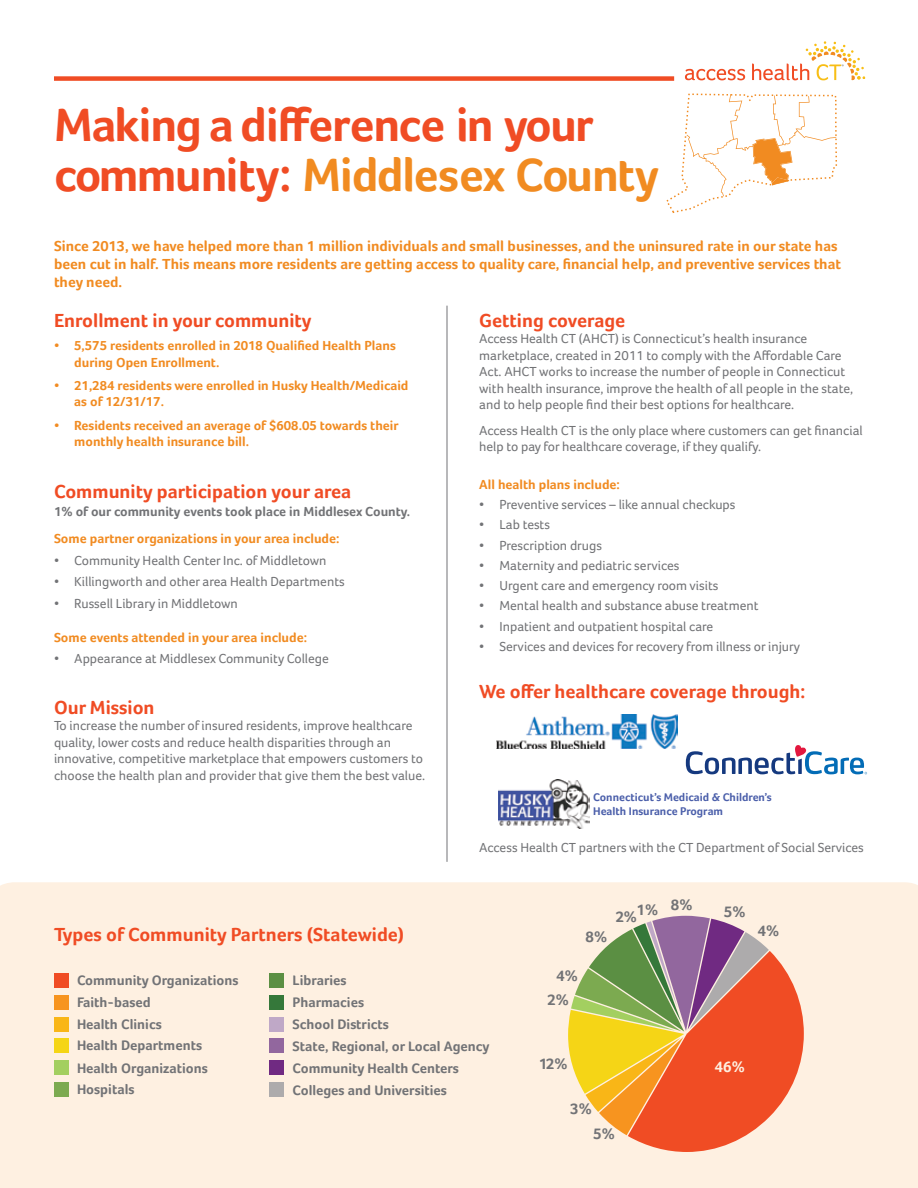
<style>
.page{position:relative;width:918px;height:1188px;background:#fff}
.page>*{position:absolute;margin:0;border:0;box-sizing:border-box;transform-origin:0 0}
.t1{font:700 48px/49.5px "Foco";letter-spacing:-.02em;color:#f04c24}
.t2{font:700 19.5px "Foco";color:#f04c24}
.t3{font:700 15.75px/24.8px "Foco";color:#727376;text-align:center}
.t4{font:700 15.75px "Foco";color:#fef0e1}
.t5{font:700 15px/18px "Foco";color:#f18b21}
.t6{font:700 14.25px/21.9px "Foco";color:#727376}
.t7{font:13.5px/16.5px "Foco";color:#727376}
.t8{font:700 13.5px/16.5px "Foco";color:#f18b21}
.t9{font:700 13.5px "Foco";color:#727376}
.t10{font:700 11.4px/13.5px "Foco";color:#4b5faa}
.s1{color:#f18b21}
</style>
<div class="page">
<svg style="left:666px;top:94px;width:171px;height:119px"></svg>
<hr style="left:447px;top:306px;width:1px;height:556px;background:#727376">
<img style="left:497px;top:714px;width:181px;height:35px">
<svg style="left:686px;top:745px;width:181px;height:29px"></svg>
<img style="left:499px;top:779px;width:90px;height:49px">
<div style="left:54px;top:76px;width:620px;height:5px;background:#f04c24"></div>
<svg style="left:685px;top:69px;width:60px;height:11px"></svg>
<svg style="left:752px;top:41px;width:113px;height:39px"></svg>
<div style="left:0;top:882px;width:918px;height:306px;background:#fef0e1"></div>
<div style="left:54px;top:973px;width:14px;height:15px;background:#f04c24"></div>
<div style="left:54px;top:995px;width:14px;height:14px;background:#f7941f"></div>
<div style="left:54px;top:1017px;width:14px;height:14px;background:#f9b617"></div>
<div style="left:54px;top:1039px;width:14px;height:14px;background:#f5d516"></div>
<div style="left:54px;top:1061px;width:14px;height:14px;background:#a3cf60"></div>
<div style="left:54px;top:1083px;width:14px;height:14px;background:#7caa50"></div>
<div style="left:270px;top:973px;width:14px;height:15px;background:#5b8f43"></div>
<div style="left:270px;top:995px;width:14px;height:14px;background:#35783a"></div>
<div style="left:270px;top:1017px;width:14px;height:14px;background:#bfa8c7"></div>
<div style="left:270px;top:1039px;width:14px;height:14px;background:#92679e"></div>
<div style="left:270px;top:1061px;width:14px;height:14px;background:#702a82"></div>
<div style="left:270px;top:1083px;width:14px;height:14px;background:#adabac"></div>
<svg style="left:568px;top:916px;width:236px;height:236px;background:#d89264"></svg>
<h1 class="t1" style="left:54px;top:100px;width:606px">Making a difference in your community: <span class="s1">Middlesex County</span></h1>
<p class="t5" style="left:54px;top:236px;width:789px">Since 2013, we have helped more than 1 million individuals and small businesses, and the uninsured rate in our state has been cut in half. This means more residents are getting access to quality care, financial help, and preventive services that they need.</p>
<h2 class="t2" style="left:54px;top:309px;width:259px">Enrollment in your community</h2>
<p class="t8" style="left:74px;top:337px;width:323px;text-indent:-20px">• 5,575 residents enrolled in 2018 Qualified Health Plans during Open Enrollment.</p>
<p class="t8" style="left:74px;top:377px;width:336px;text-indent:-20px">• 21,284 residents were enrolled in Husky Health/Medicaid as of 12/31/17.</p>
<p class="t8" style="left:74px;top:417px;width:326px;text-indent:-20px">• Residents received an average of $608.05 towards their monthly health insurance bill.</p>
<h2 class="t2" style="left:54px;top:480px;width:299px">Community participation your area</h2>
<p class="t9" style="left:54px;top:503px;width:358px">1% of our community events took place in Middlesex County.</p>
<p class="t8" style="left:54px;top:530px;width:287px">Some partner organizations in your area include:</p>
<p class="t7" style="left:54px;top:552px;width:274px">• Community Health Center Inc. of Middletown</p>
<p class="t7" style="left:54px;top:574px;width:292px">• Killingworth and other area Health Departments</p>
<p class="t7" style="left:54px;top:595px;width:185px">• Russell Library in Middletown</p>
<p class="t8" style="left:54px;top:629px;width:255px">Some events attended in your area include:</p>
<p class="t7" style="left:54px;top:650px;width:276px">• Appearance at Middlesex Community College</p>
<h2 class="t2" style="left:54px;top:696px;width:102px">Our Mission</h2>
<p class="t7" style="left:54px;top:718px;width:373px">To increase the number of insured residents, improve healthcare quality, lower costs and reduce health disparities through an innovative, competitive marketplace that empowers customers to choose the health plan and provider that give them the best value.</p>
<h2 class="t2" style="left:479px;top:309px;width:148px">Getting coverage</h2>
<p class="t7" style="left:479px;top:330px;width:375px">Access Health CT (AHCT) is Connecticut’s health insurance marketplace, created in 2011 to comply with the Affordable Care Act. AHCT works to increase the number of people in Connecticut with health insurance, improve the health of all people in the state, and to help people find their best options for healthcare.</p>
<p class="t7" style="left:479px;top:422px;width:385px">Access Health CT is the only place where customers can get financial help to pay for healthcare coverage, if they qualify.</p>
<p class="t8" style="left:479px;top:476px;width:142px">All health plans include:</p>
<p class="t7" style="left:479px;top:496px;width:258px">• Preventive services – like annual checkups</p>
<p class="t7" style="left:479px;top:516px;width:72px">• Lab tests</p>
<p class="t7" style="left:479px;top:537px;width:124px">• Prescription drugs</p>
<p class="t7" style="left:479px;top:557px;width:202px">• Maternity and pediatric services</p>
<p class="t7" style="left:479px;top:577px;width:241px">• Urgent care and emergency room visits</p>
<p class="t7" style="left:479px;top:597px;width:281px">• Mental health and substance abuse treatment</p>
<p class="t7" style="left:479px;top:618px;width:236px">• Inpatient and outpatient hospital care</p>
<p class="t7" style="left:479px;top:638px;width:322px">• Services and devices for recovery from illness or injury</p>
<h2 class="t2" style="left:479px;top:680px;width:327px">We offer healthcare coverage through:</h2>
<p class="t10" style="left:593px;top:791px;width:180px">Connecticut’s Medicaid &amp; Children’s<br>Health Insurance Program</p>
<p class="t7" style="left:479px;top:839px;width:386px">Access Health CT partners with the CT Department of Social Services</p>
<p class="t3" style="left:615px;top:901px;width:44px">2%1%</p>
<p class="t3" style="left:671px;top:893px;width:23px">8%</p>
<p class="t3" style="left:724px;top:899px;width:23px">5%</p>
<h2 class="t2" style="left:54px;top:923px;width:352px">Types of Community Partners (Statewide)</h2>
<p class="t6" style="left:77px;top:969px;width:163px">Community Organizations<br>Faith-based<br>Health Clinics<br>Health Departments<br>Health Organizations<br>Hospitals</p>
<p class="t6" style="left:293px;top:969px;width:198px">Libraries<br>Pharmacies<br>School Districts<br>State, Regional, or Local Agency<br>Community Health Centers<br>Colleges and Universities</p>
<p class="t3" style="left:586px;top:924px;width:23px">8%</p>
<p class="t3" style="left:547px;top:963px;width:32px">4%<br>2%</p>
<p class="t3" style="left:539px;top:1051px;width:30px">12%</p>
<p class="t3" style="left:570px;top:1096px;width:23px">3%</p>
<p class="t3" style="left:593px;top:1121px;width:23px">5%</p>
<p class="t3" style="left:758px;top:918px;width:23px">4%</p>
<p class="t4" style="left:715px;top:1058px;width:32px">46%</p>
</div>
